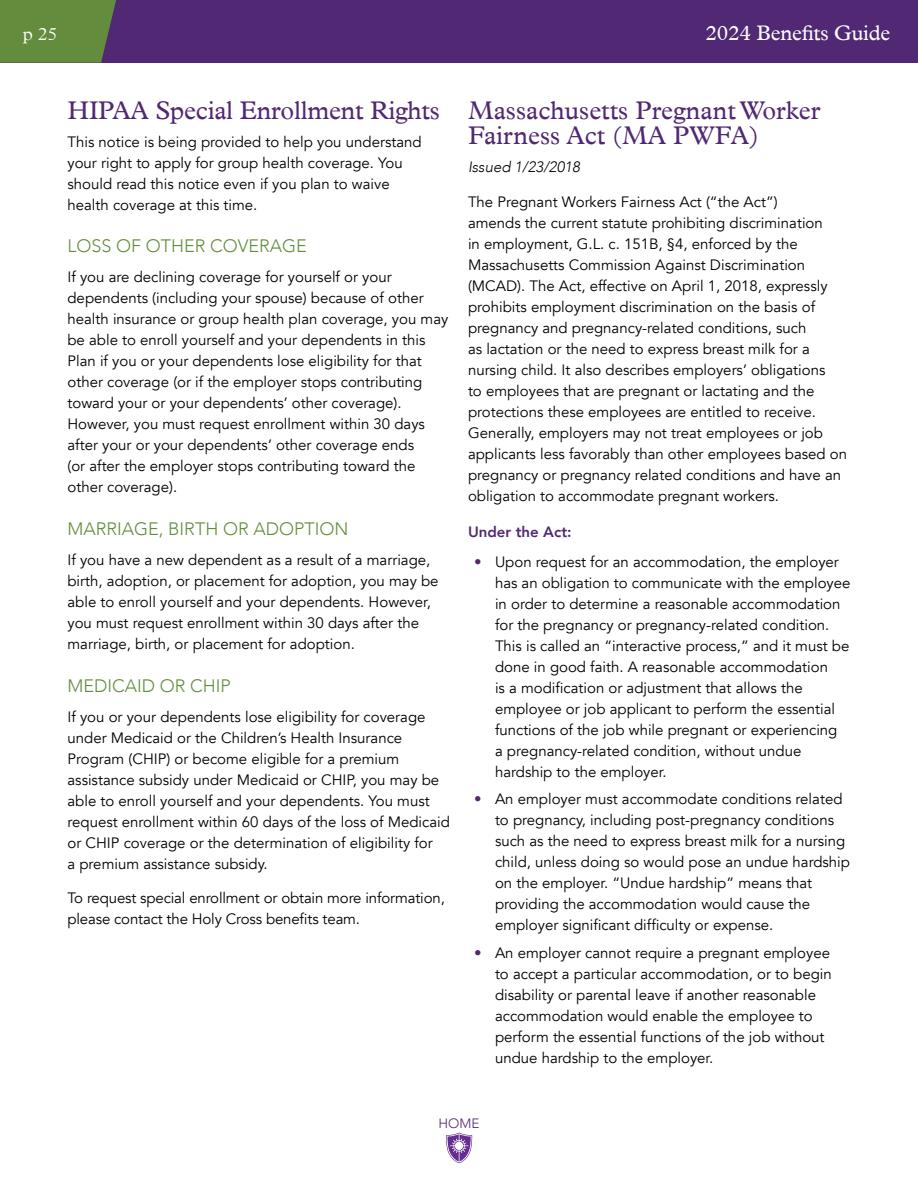
<style>
.page{position:relative;width:918px;height:1188px;background:#fff}
.page>*{position:absolute;margin:0;border:0;box-sizing:border-box;transform-origin:0 0}
.t1{font:25.5px/25.5px "Plantin MT Pro";color:#512873}
.t2{font:21px "Plantin MT Pro";letter-spacing:-.01em;color:#fff}
.t3{font:300 18px "Avenir";color:#638d3d}
.t4{font:300 18px "Plantin MT Pro";color:#fff}
.t5{font:15px/21px "Avenir";color:#000}
.t6{font:italic 300 15px "Avenir";color:#000}
.t7{font:800 15px "Avenir";color:#512873}
.t8{font:300 13.5px "Avenir";color:#512873}
.s1{font-family:"Avenir LT Std";font-weight:800;color:#512873}
</style>
<div class="page">
<div style="left:0;top:0;width:918px;height:63px;background:#512873"></div>
<svg style="left:0;top:0;width:116px;height:63px;background:#618640"></svg>
<svg style="left:446px;top:1133px;width:27px;height:30px"></svg>
<p class="t4" style="left:23px;top:23px;width:36px">p 25</p>
<h2 class="t2" style="left:705px;top:20px;width:187px">2024 Benefits Guide</h2>
<h1 class="t1" style="left:68px;top:98px;width:374px">HIPAA Special Enrollment Rights</h1>
<p class="t5" style="left:68px;top:131px;width:356px">This notice is being provided to help you understand your right to apply for group health coverage. You should read this notice even if you plan to waive health coverage at this time.</p>
<p class="t3" style="left:68px;top:236px;width:241px">LOSS OF OTHER COVERAGE</p>
<p class="t5" style="left:68px;top:267px;width:382px">If you are declining coverage for yourself or your dependents (including your spouse) because of other health insurance or group health plan coverage, you may be able to enroll yourself and your dependents in this Plan if you or your dependents lose eligibility for that other coverage (or if the employer stops contributing toward your or your dependents’ other coverage).<br>However, you must request enrollment within 30 days after your or your dependents’ other coverage ends<br>(or after the employer stops contributing toward the other coverage).</p>
<p class="t3" style="left:68px;top:518px;width:282px">MARRIAGE, BIRTH OR ADOPTION</p>
<p class="t5" style="left:68px;top:550px;width:373px">If you have a new dependent as a result of a marriage, birth, adoption, or placement for adoption, you may be able to enroll yourself and your dependents. However, you must request enrollment within 30 days after the marriage, birth, or placement for adoption.</p>
<p class="t3" style="left:68px;top:675px;width:165px">MEDICAID OR CHIP</p>
<p class="t5" style="left:68px;top:706px;width:384px">If you or your dependents lose eligibility for coverage under Medicaid or the Children’s Health Insurance Program (CHIP) or become eligible for a premium assistance subsidy under Medicaid or CHIP, you may be able to enroll yourself and your dependents. You must request enrollment within 60 days of the loss of Medicaid or CHIP coverage or the determination of eligibility for<br>a premium assistance subsidy.</p>
<p class="t5" style="left:68px;top:888px;width:379px">To request special enrollment or obtain more information, please contact the Holy Cross benefits team.</p>
<h1 class="t1" style="left:468px;top:98px;width:354px">Massachusetts Pregnant Worker<br>Fairness Act (MA PWFA)</h1>
<p class="t6" style="left:468px;top:158px;width:114px">Issued 1/23/2018</p>
<p class="t5" style="left:468px;top:191px;width:381px">The Pregnant Workers Fairness Act (“the Act”)<br>amends the current statute prohibiting discrimination<br>in employment, G.L. c. 151B, §4, enforced by the Massachusetts Commission Against Discrimination (MCAD). The Act, effective on April 1, 2018, expressly prohibits employment discrimination on the basis of pregnancy and pregnancy-related conditions, such<br>as lactation or the need to express breast milk for a nursing child. It also describes employers’ obligations<br>to employees that are pregnant or lactating and the protections these employees are entitled to receive.<br>Generally, employers may not treat employees or job applicants less favorably than other employees based on pregnancy or pregnancy related conditions and have an obligation to accommodate pregnant workers.</p>
<p class="t7" style="left:468px;top:520px;width:105px">Under the Act:</p>
<p class="t5" style="left:495px;top:551px;width:357px;text-indent:-21px"><span class="s1">•</span> Upon request for an accommodation, the employer has an obligation to communicate with the employee in order to determine a reasonable accommodation for the pregnancy or pregnancy-related condition.<br>This is called an “interactive process,” and it must be done in good faith. A reasonable accommodation<br>is a modification or adjustment that allows the employee or job applicant to perform the essential functions of the job while pregnant or experiencing<br>a pregnancy-related condition, without undue hardship to the employer.</p>
<p class="t5" style="left:495px;top:789px;width:357px;text-indent:-21px"><span class="s1">•</span> An employer must accommodate conditions related to pregnancy, including post-pregnancy conditions such as the need to express breast milk for a nursing child, unless doing so would pose an undue hardship on the employer. “Undue hardship” means that providing the accommodation would cause the employer significant difficulty or expense.</p>
<p class="t5" style="left:495px;top:943px;width:338px;text-indent:-21px"><span class="s1">•</span> An employer cannot require a pregnant employee to accept a particular accommodation, or to begin disability or parental leave if another reasonable accommodation would enable the employee to perform the essential functions of the job without undue hardship to the employer.</p>
<p class="t8" style="left:438px;top:1116px;width:43px">HOME</p>
</div>
